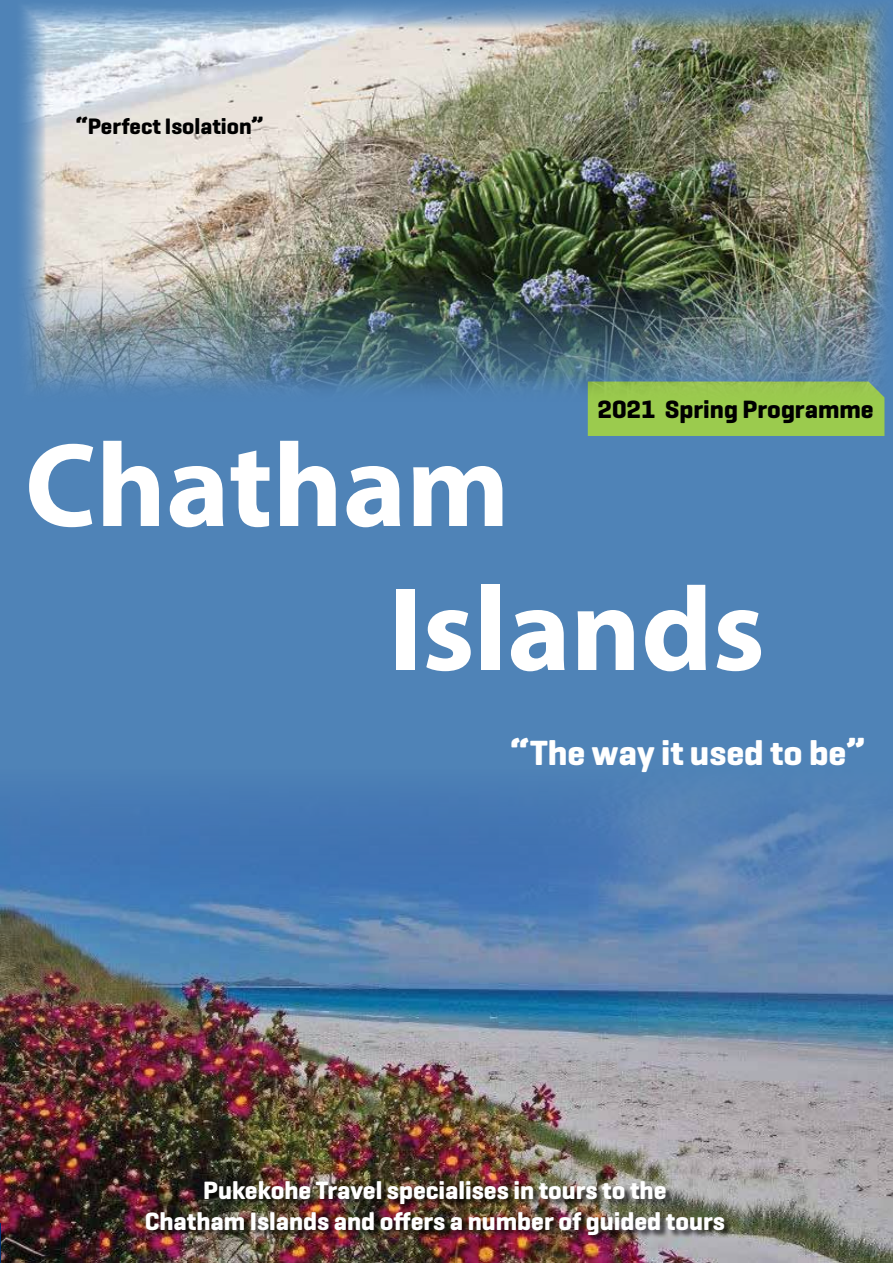
<style>
.page{position:relative;width:893px;height:1263px;background:#4f83b7}
.page>*{position:absolute;margin:0;border:0;box-sizing:border-box;transform-origin:0 0}
.t1{font:700 120px/144px "Myriad Pro";color:#fff}
.t2{font:700 35.7px "Geogrotesque";color:#fff}
.t3{font:700 25.5px/30.6px "Geogrotesque";color:#fff;text-align:center}
.t4{font:700 25.5px "Geogrotesque";color:#000}
.t5{font:700 22.8px "Geogrotesque";color:#000}
</style>
<div class="page">
<img style="left:0;top:770px;width:893px;height:492px">
<div style="left:146px;top:1180px;width:586px;height:64px;background:#000;opacity:.75"></div>
<img style="left:0;top:1124px;width:6px;height:60px">
<div style="left:588px;top:408px;width:296px;height:28px;background:#9bcb4e"></div>
<img style="left:11px;top:0;width:882px;height:408px">
<p class="t5" style="left:75px;top:112px;width:190px">“Perfect Isolation”</p>
<p class="t4" style="left:597px;top:394px;width:278px">2021 Spring Programme</p>
<h1 class="t1" style="left:389px;top:410px;width:378px;text-indent:-364px">Chatham<br>Islands</h1>
<h2 class="t2" style="left:510px;top:730px;width:357px">“The way it used to be”</h2>
<p class="t3" style="left:145px;top:1175px;width:581px">Pukekohe Travel specialises in tours to the<br>Chatham Islands and offers a number of guided tours</p>
</div>
